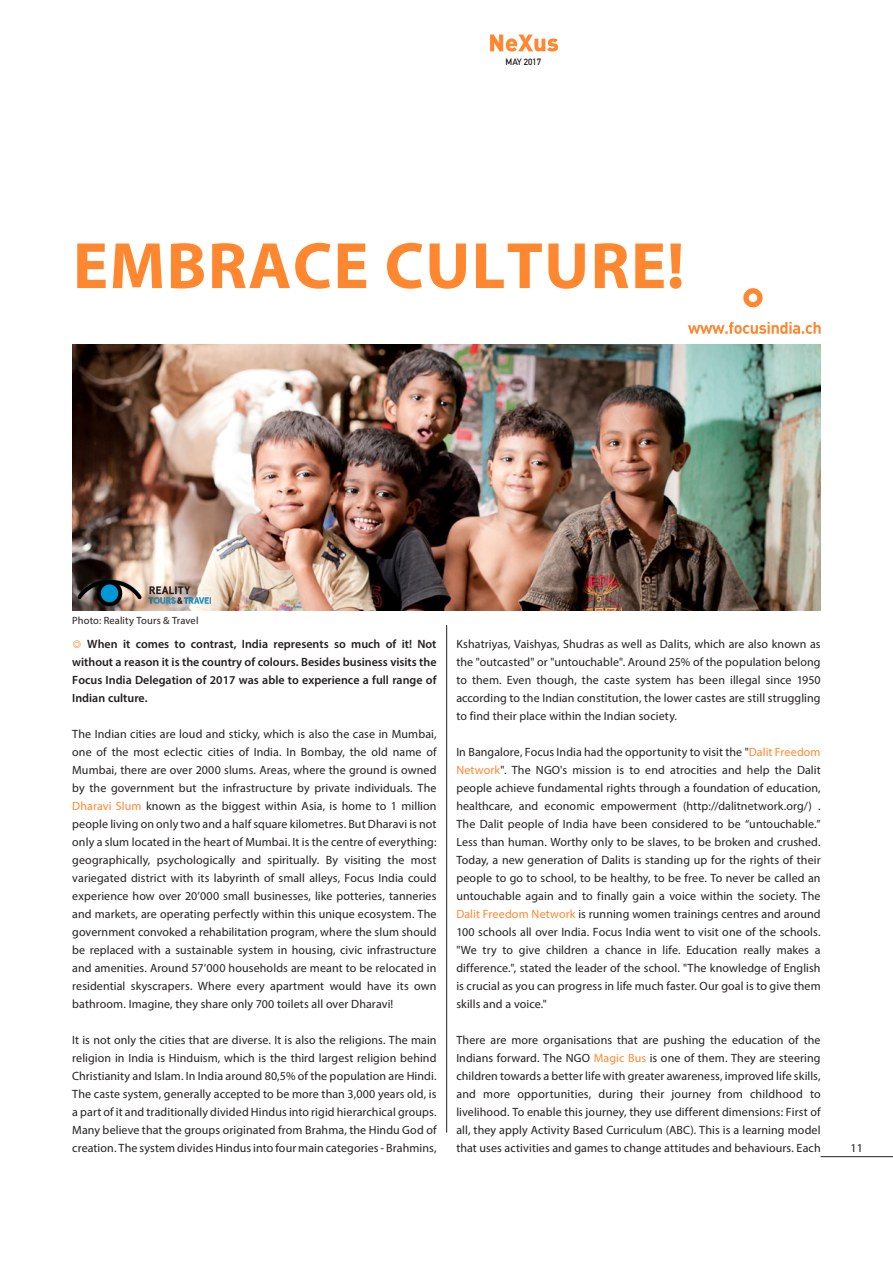
<style>
.page{position:relative;width:893px;height:1263px;background:#fff}
.page>*{position:absolute;margin:0;border:0;box-sizing:border-box;transform-origin:0 0}
.Main_titel{font:700 66px "Myriad Pro";letter-spacing:.02em;color:#ff872f}
.t1{font:12px/18px "Myriad Pro";letter-spacing:.005em;color:#231f20;text-align:justify}
.t2{font:600 12px/18px "Myriad Pro";color:#231f20;text-align:justify}
.Bildbeschriftung{font:10.5px "Myriad Pro";letter-spacing:.01em;color:#231f20}
.t3{font:700 9px "DIN Alternate";color:#231f20}
.s1{color:#ff872f}
</style>
<div class="page">
<hr style="left:821px;top:1156px;width:72px;height:1px;background:#231f20">
<svg style="left:490px;top:35px;width:68px;height:17px"></svg>
<svg style="left:688px;top:322px;width:133px;height:12px"></svg>
<svg style="left:743px;top:288px;width:20px;height:19px"></svg>
<hr style="left:446px;top:625px;width:1px;height:507px;background:#231f20">
<img style="left:72px;top:344px;width:749px;height:267px">
<img style="left:78px;top:578px;width:132px;height:30px">
<p class="t3" style="left:506px;top:55px;width:37px">MAY 2017</p>
<p class="Main_titel" style="left:73px;top:223px;width:613px">EMBRACE CULTURE!</p>
<p class="Bildbeschriftung" style="left:72px;top:614px;width:128px">Photo: Reality Tours &amp; Travel</p>
<p class="t2" style="left:72px;top:635px;width:366px"><span class="s1">◎</span> When it comes to contrast, India represents so much of it! Not without a reason it is the country of colours. Besides business visits the Focus India Delegation of 2017 was able to experience a full range of Indian culture.</p>
<p class="t1" style="left:72px;top:725px;width:366px">The Indian cities are loud and sticky, which is also the case in Mumbai, one of the most eclectic cities of India. In Bombay, the old name of Mumbai, there are over 2000 slums. Areas, where the ground is owned by the government but the infrastructure by private individuals. The <span class="s1">Dharavi Slum</span> known as the biggest within Asia, is home to 1 million people living on only two and a half square kilometres. But Dharavi is not only a slum located in the heart of Mumbai. It is the centre of everything: geographically, psychologically and spiritually. By visiting the most variegated district with its labyrinth of small alleys, Focus India could experience how over 20’000 small businesses, like potteries, tanneries and markets, are operating perfectly within this unique ecosystem. The government convoked a rehabilitation program, where the slum should be replaced with a sustainable system in housing, civic infrastructure and amenities. Around 57’000 households are meant to be relocated in residential skyscrapers. Where every apartment would have its own bathroom. Imagine, they share only 700 toilets all over Dharavi!</p>
<p class="t1" style="left:72px;top:1031px;width:366px">It is not only the cities that are diverse. It is also the religions. The main religion in India is Hinduism, which is the third largest religion behind Christianity and Islam. In India around 80,5% of the population are Hindi.<br>The caste system, generally accepted to be more than 3,000 years old, is a part of it and traditionally divided Hindus into rigid hierarchical groups.<br>Many believe that the groups originated from Brahma, the Hindu God of creation. The system divides Hindus into four main categories - Brahmins,</p>
<p class="t1" style="left:456px;top:635px;width:366px">Kshatriyas, Vaishyas, Shudras as well as Dalits, which are also known as the "outcasted" or "untouchable". Around 25% of the population belong to them. Even though, the caste system has been illegal since 1950 according to the Indian constitution, the lower castes are still struggling to find their place within the Indian society.</p>
<p class="t1" style="left:456px;top:743px;width:366px">In Bangalore, Focus India had the opportunity to visit the "<span class="s1">Dalit Freedom Network</span>". The NGO's mission is to end atrocities and help the Dalit people achieve fundamental rights through a foundation of education, healthcare, and economic empowerment (http://dalitnetwork.org/) .<br>The Dalit people of India have been considered to be “untouchable.” Less than human. Worthy only to be slaves, to be broken and crushed.<br>Today, a new generation of Dalits is standing up for the rights of their people to go to school, to be healthy, to be free. To never be called an untouchable again and to finally gain a voice within the society. The <span class="s1">Dalit Freedom Network</span> is running women trainings centres and around 100 schools all over India. Focus India went to visit one of the schools. "We try to give children a chance in life. Education really makes a difference.", stated the leader of the school. "The knowledge of English is crucial as you can progress in life much faster. Our goal is to give them skills and a voice."</p>
<p class="t1" style="left:456px;top:1031px;width:366px">There are more organisations that are pushing the education of the Indians forward. The NGO <span class="s1">Magic Bus</span> is one of them. They are steering children towards a better life with greater awareness, improved life skills, and more opportunities, during their journey from childhood to livelihood. To enable this journey, they use different dimensions: First of all, they apply Activity Based Curriculum (ABC). This is a learning model that uses activities and games to change attitudes and behaviours. Each</p>
<p class="t1" style="left:851px;top:1139px;width:14px">11</p>
</div>
